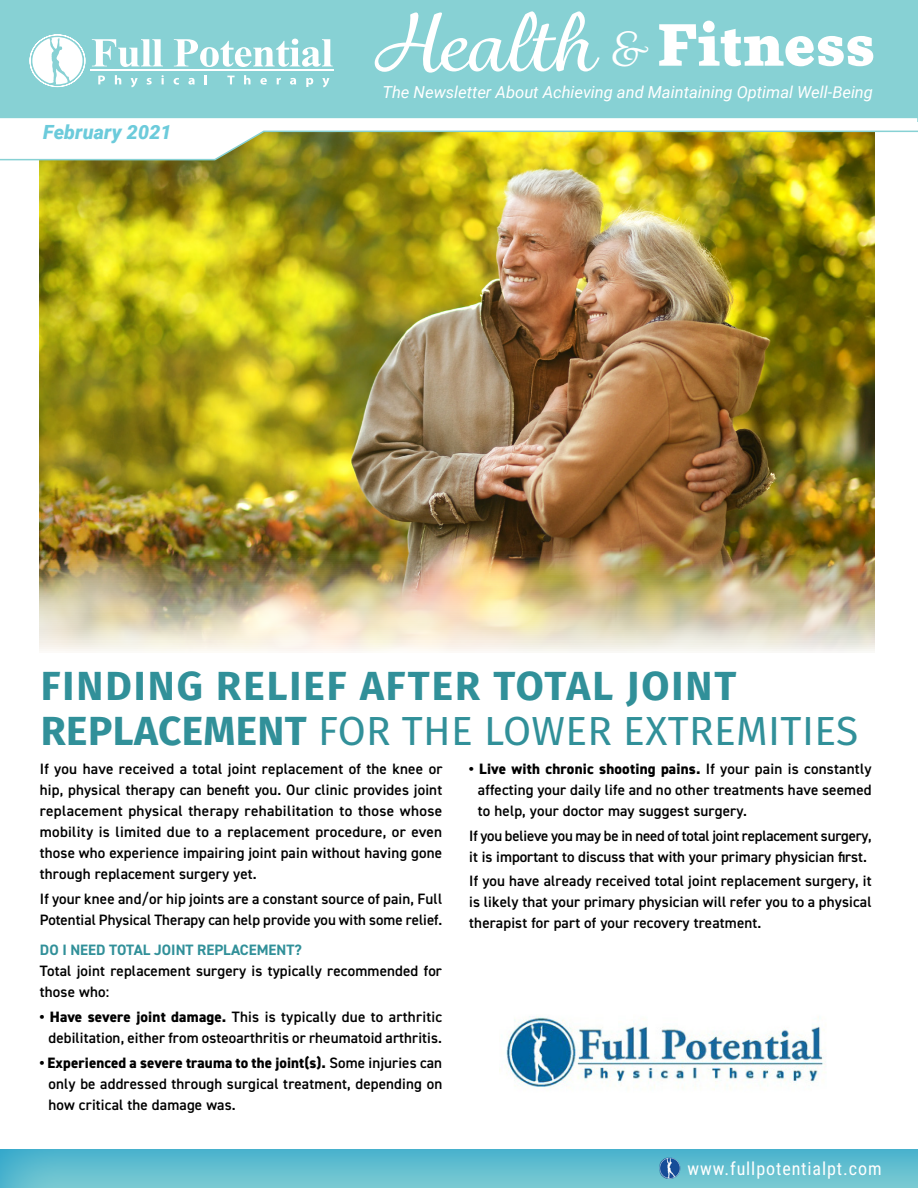
<style>
.page{position:relative;width:918px;height:1188px;background:#fff}
.page>*{position:absolute;margin:0;border:0;box-sizing:border-box;transform-origin:0 0}
.t1{font:900 expanded 55.65px "More Pro";letter-spacing:.02em;color:#fff}
.t2{font:700 40.65px/45.2px "Fira Sans";letter-spacing:.05em;color:#319099}
.t3{font:italic 900 19.5px "Roboto";letter-spacing:.01em;color:#6ccbdb}
.t4{font:18px "Roboto Condensed";letter-spacing:.05em;color:#fff}
.t5{font:italic 16.5px "Roboto";color:#fff}
.t6{font:600 15px/21px "DIN2014";letter-spacing:.01em;color:#000;text-align:justify}
.t7{font:600 15px/21px "DIN2014";letter-spacing:-.01em;color:#000}
.t8{font:700 15px "DIN2014";color:#319099}
.s1{font-family:"Grafolita Script";font-weight:500;font-stretch:normal;font-size:77.1px}
.s2{font-family:"Madre Script";font-weight:400;font-stretch:normal;font-size:45.9px}
.s3{font-weight:400}
.s4{font-weight:800}
</style>
<div class="page">
<div style="left:0;top:1146px;width:917px;height:42px;background:#00aeef;opacity:.75"></div>
<img style="left:40px;top:161px;width:835px;height:490px">
<div style="left:0;top:1px;width:917px;height:121px;background:#87d1d4"></div>
<img style="left:0;top:118px;width:917px;height:43px">
<svg style="left:30px;top:34px;width:56px;height:53px"></svg>
<svg style="left:92px;top:39px;width:71px;height:28px"></svg>
<svg style="left:174px;top:39px;width:159px;height:28px"></svg>
<svg style="left:98px;top:76px;width:7px;height:8px"></svg>
<svg style="left:115px;top:75px;width:6px;height:9px"></svg>
<svg style="left:131px;top:78px;width:7px;height:9px"></svg>
<svg style="left:147px;top:78px;width:5px;height:7px"></svg>
<svg style="left:162px;top:75px;width:2px;height:9px"></svg>
<svg style="left:174px;top:78px;width:5px;height:7px"></svg>
<svg style="left:188px;top:78px;width:7px;height:7px"></svg>
<svg style="left:205px;top:75px;width:2px;height:9px"></svg>
<svg style="left:227px;top:76px;width:8px;height:8px"></svg>
<svg style="left:244px;top:75px;width:7px;height:9px"></svg>
<svg style="left:260px;top:78px;width:7px;height:7px"></svg>
<svg style="left:277px;top:78px;width:4px;height:6px"></svg>
<svg style="left:290px;top:78px;width:6px;height:7px"></svg>
<svg style="left:306px;top:78px;width:7px;height:9px"></svg>
<svg style="left:322px;top:78px;width:7px;height:9px"></svg>
<hr style="left:90px;top:70px;width:244px;height:1px;background:#fff">
<img style="left:659px;top:1158px;width:21px;height:21px">
<img style="left:499px;top:1016px;width:327px;height:74px">
<h3 class="t3" style="left:43px;top:119px;width:130px">February 2021</h3>
<h1 class="t1" style="left:371px;top:0;width:505px"><span class="s1">Health</span> <span class="s2">&amp;</span> Fitness</h1>
<p class="t5" style="left:382px;top:81px;width:492px">The Newsletter About Achieving and Maintaining Optimal Well-Being</p>
<h2 class="t2" style="left:41px;top:661px;width:819px">FINDING RELIEF AFTER TOTAL JOINT<br>REPLACEMENT <span class="s3">FOR THE LOWER EXTREMITIES</span></h2>
<p class="t6" style="left:40px;top:758px;width:404px">If you have received a total joint replacement of the knee or hip, physical therapy can benefit you. Our clinic provides joint replacement physical therapy rehabilitation to those whose mobility is limited due to a replacement procedure, or even those who experience impairing joint pain without having gone through replacement surgery yet.</p>
<p class="t6" style="left:40px;top:888px;width:404px">If your knee and/or hip joints are a constant source of pain, Full<br>Potential Physical Therapy can help provide you with some relief.</p>
<p class="t8" style="left:40px;top:940px;width:263px">DO I NEED TOTAL JOINT REPLACEMENT?</p>
<p class="t6" style="left:40px;top:960px;width:404px">Total joint replacement surgery is typically recommended for those who:</p>
<p class="t6" style="left:40px;top:1006px;width:404px;text-align:center"><span class="s4">• Have severe joint damage.</span> This is typically due to arthritic debilitation, either from osteoarthritis or rheumatoid arthritis.</p>
<p class="t6" style="left:49px;top:1052px;width:395px;text-indent:-9px"><span class="s4">• Experienced a severe trauma to the joint(s).</span> Some injuries can only be addressed through surgical treatment, depending on how critical the damage was.</p>
<p class="t6" style="left:478px;top:758px;width:395px;text-indent:-9px"><span class="s4">• Live with chronic shooting pains.</span> If your pain is constantly affecting your daily life and no other treatments have seemed to help, your doctor may suggest surgery.</p>
<p class="t7" style="left:469px;top:825px;width:404px">If you believe you may be in need of total joint replacement surgery, it is important to discuss that with your primary physician first.</p>
<p class="t6" style="left:469px;top:870px;width:404px">If you have already received total joint replacement surgery, it is likely that your primary physician will refer you to a physical therapist for part of your recovery treatment.</p>
<p class="t4" style="left:688px;top:1156px;width:195px">www.fullpotentialpt.com</p>
</div>
